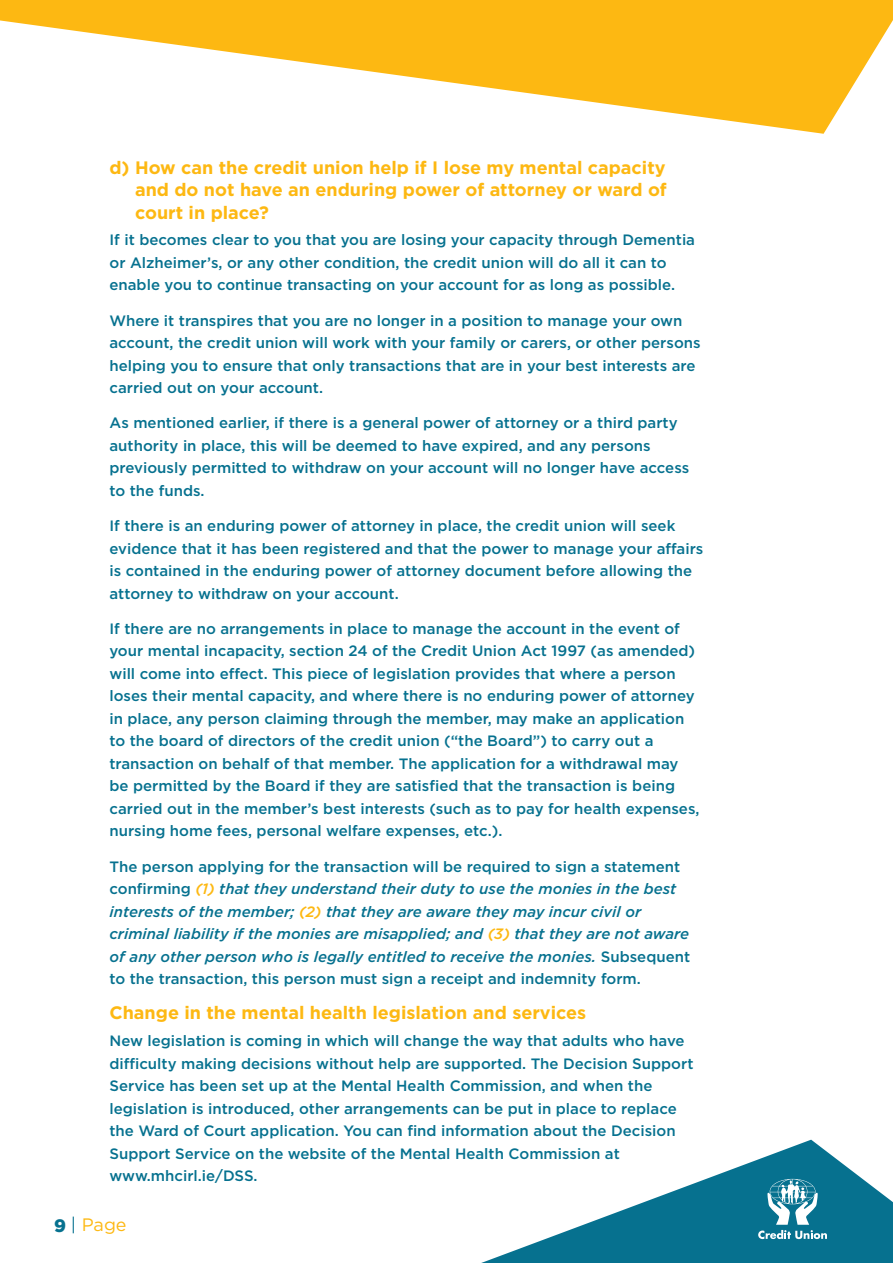
<style>
.page{position:relative;width:893px;height:1263px;background:#fff}
.page>*{position:absolute;margin:0;border:0;box-sizing:border-box;transform-origin:0 0}
.t1{font:700 18px/22.5px "Gotham";color:#fdb812;text-align:justify}
.t2{font:18px "Gotham";color:#fdb812}
.t3{font:500 15px/22.5px "Gotham";color:#06718f}
.t4{font:italic 500 15px/22.5px "Gotham";color:#06718f}
.s1{font-style:normal}
.s2{color:#fdb812}
.s3{font-weight:900;color:#06718f}
.s4{color:#06718f}
</style>
<div class="page">
<svg style="left:0;top:0;width:893px;height:134px;fill:#fdb812"></svg>
<svg style="left:481px;top:1140px;width:412px;height:123px;fill:#06718f"></svg>
<svg style="left:758px;top:1179px;width:69px;height:60px"></svg>
<p class="t1" style="left:135px;top:157px;width:533px;text-indent:-26px">d) How can the credit union help if I lose my mental capacity and do not have an enduring power of attorney or ward of court in place?</p>
<p class="t3" style="left:109px;top:230px;width:587px">If it becomes clear to you that you are losing your capacity through Dementia or Alzheimer’s, or any other condition, the credit union will do all it can to enable you to continue transacting on your account for as long as possible.</p>
<p class="t3" style="left:109px;top:310px;width:593px">Where it transpires that you are no longer in a position to manage your own account, the credit union will work with your family or carers, or other persons helping you to ensure that only transactions that are in your best interests are carried out on your account.</p>
<p class="t3" style="left:109px;top:413px;width:581px">As mentioned earlier, if there is a general power of attorney or a third party authority in place, this will be deemed to have expired, and any persons previously permitted to withdraw on your account will no longer have access to the funds.</p>
<p class="t3" style="left:109px;top:515px;width:595px">If there is an enduring power of attorney in place, the credit union will seek evidence that it has been registered and that the power to manage your affairs is contained in the enduring power of attorney document before allowing the attorney to withdraw on your account.</p>
<p class="t3" style="left:109px;top:618px;width:592px">If there are no arrangements in place to manage the account in the event of your mental incapacity, section 24 of the Credit Union Act 1997 (as amended) will come into effect. This piece of legislation provides that where a person loses their mental capacity, and where there is no enduring power of attorney in place, any person claiming through the member, may make an application to the board of directors of the credit union (“the Board”) to carry out a transaction on behalf of that member. The application for a withdrawal may be permitted by the Board if they are satisfied that the transaction is being carried out in the member’s best interests (such as to pay for health expenses, nursing home fees, personal welfare expenses, etc.).</p>
<p class="t4" style="left:109px;top:856px;width:582px"><span class="s1">The person applying for the transaction will be required to sign a statement confirming</span> <span class="s2">(1)</span> that they understand their duty to use the monies in the best interests of the member; <span class="s2">(2)</span> that they are aware they may incur civil or criminal liability if the monies are misapplied; and <span class="s2">(3)</span> that they are not aware of any other person who is legally entitled to receive the monies. <span class="s1">Subsequent to the transaction, this person must sign a receipt and indemnity form.</span></p>
<p class="t1" style="left:109px;top:1003px;width:478px">Change in the mental health legislation and services</p>
<p class="t3" style="left:109px;top:1030px;width:585px">New legislation is coming in which will change the way that adults who have difficulty making decisions without help are supported. The Decision Support Service has been set up at the Mental Health Commission, and when the legislation is introduced, other arrangements can be put in place to replace the Ward of Court application. You can find information about the Decision Support Service on the website of the Mental Health Commission at www.mhcirl.ie/DSS.</p>
<p class="t2" style="left:54px;top:1216px;width:74px"><span class="s3">9</span> <span class="s4">|</span> Page</p>
</div>
